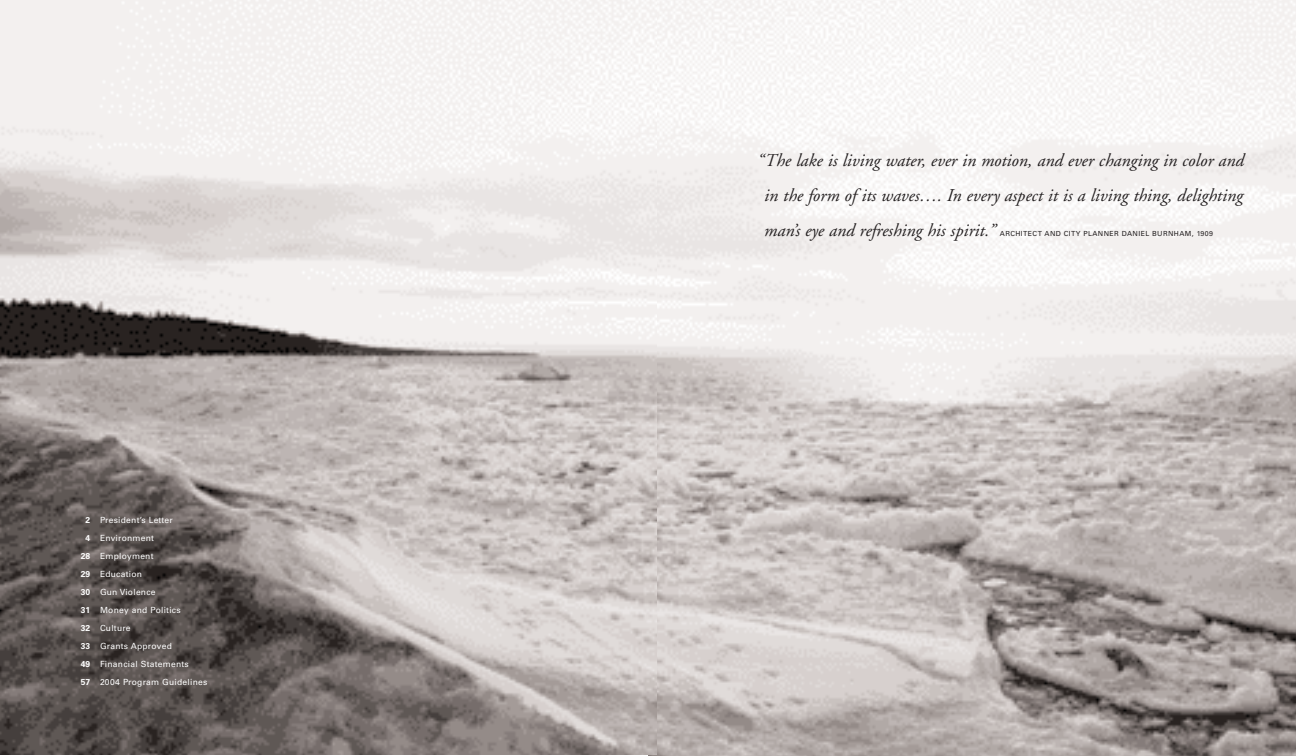
<style>
.page{position:relative;width:1296px;height:756px;background:#fff}
.page>*{position:absolute;margin:0;border:0;box-sizing:border-box;transform-origin:0 0}
.t1{font:italic 18px/35px "Adobe Garamond";color:#231f20;text-align:justify}
.t2{font:8.5px/18px "Univers";letter-spacing:.03em;color:#fff}
.t3{font:700 8.5px/18px "Univers";color:#fff;text-align:center}
.t4{font:7px "Univers";letter-spacing:.055em;color:#231f20}
</style>
<div class="page">
<img style="left:648px;top:0;width:648px;height:756px">
<img style="left:0;top:0;width:657px;height:754px">
<p class="t3" style="left:81px;top:512px;width:11px">2<br>4<br>28<br>29<br>30<br>31<br>32<br>33<br>49<br>57</p>
<p class="t2" style="left:100px;top:512px;width:109px">President’s Letter<br>Environment<br>Employment<br>Education<br>Gun Violence<br>Money and Politics<br>Culture<br>Grants Approved<br>Financial Statements<br>2004 Program Guidelines</p>
<p class="t1" style="left:764px;top:144px;width:481px;text-indent:-7px">“The lake is living water, ever in motion, and ever changing in color and in the form of its waves…. In every aspect it is a living thing, delighting man’s eye and refreshing his spirit.”</p>
<p class="t4" style="left:1000px;top:231px;width:214px">ARCHITECT AND CITY PLANNER DANIEL BURNHAM, 1909</p>
</div>
